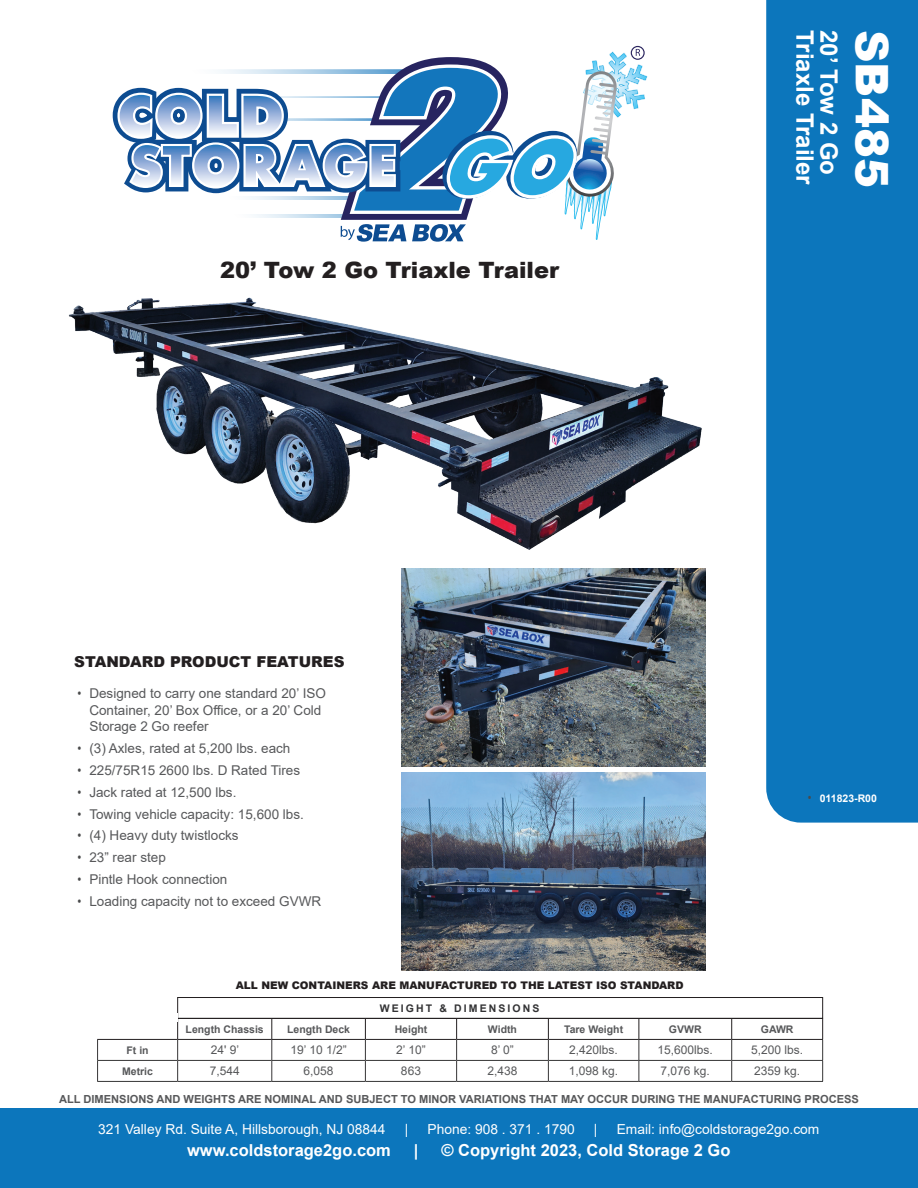
<style>
.page{position:relative;width:918px;height:1188px;background:#fff}
.page>*{position:absolute;margin:0;border:0;box-sizing:border-box;transform-origin:0 0}
.t1{font:900 45px "Arial";color:#fff}
.t2{font:700 24px "Arial";color:#fff}
.t3{font:900 22.5px "Arial";color:#231f20}
.t4{font:700 16.5px "Arial";color:#fff}
.t5{font:900 15px "Arial";color:#231f20}
.t6{font:13.8px "Arial";color:#fff}
.t7{font:13.5px/16.5px "Arial";color:#57585a}
.t8{font:12px "Arial";color:#57585a}
.t9{font:700 11.1px "Arial";color:#57585a}
.t10{font:700 10.5px "Arial";color:#57585a}
.t11{font:900 10.5px "Arial";color:#231f20}
.t12{font:700 10.5px "Arial";letter-spacing:.2em;color:#323234}
.t13{font:700 10.5px "Arial";color:#fff}
.s1{font-family:"Arial Narrow";color:#494a4b}
.s2{font-family:"Arial Narrow";font-weight:400;font-size:12.75px;color:#494a4b}
</style>
<div class="page">
<div style="left:766px;top:0;width:152px;height:823px;background:#0c76bc"></div>
<div style="left:0;top:1108px;width:918px;height:80px;background:#0c76bc"></div>
<svg style="left:112px;top:46px;width:536px;height:196px"></svg>
<hr style="left:97px;top:1060px;width:81px;height:1px;background:#363536">
<svg style="left:97px;top:1040px;width:1px;height:41px"></svg>
<hr style="left:178px;top:1060px;width:94px;height:1px;background:#363536">
<hr style="left:272px;top:1060px;width:93px;height:1px;background:#363536">
<svg style="left:271px;top:1019px;width:1px;height:62px"></svg>
<hr style="left:365px;top:1060px;width:92px;height:1px;background:#363536">
<svg style="left:365px;top:1019px;width:1px;height:62px"></svg>
<hr style="left:457px;top:1060px;width:91px;height:1px;background:#363536">
<svg style="left:456px;top:1019px;width:1px;height:62px"></svg>
<hr style="left:548px;top:1060px;width:91px;height:1px;background:#363536">
<svg style="left:548px;top:1019px;width:1px;height:62px"></svg>
<hr style="left:639px;top:1060px;width:93px;height:1px;background:#363536">
<svg style="left:639px;top:1019px;width:1px;height:62px"></svg>
<hr style="left:732px;top:1060px;width:91px;height:1px;background:#363536">
<svg style="left:731px;top:1019px;width:1px;height:62px"></svg>
<svg style="left:822px;top:1019px;width:1px;height:62px"></svg>
<hr style="left:97px;top:1081px;width:81px;height:1px;background:#363536">
<hr style="left:178px;top:1081px;width:94px;height:1px;background:#363536">
<hr style="left:272px;top:1081px;width:93px;height:1px;background:#363536">
<hr style="left:365px;top:1081px;width:92px;height:1px;background:#363536">
<hr style="left:457px;top:1081px;width:91px;height:1px;background:#363536">
<hr style="left:548px;top:1081px;width:91px;height:1px;background:#363536">
<hr style="left:639px;top:1081px;width:93px;height:1px;background:#363536">
<hr style="left:732px;top:1081px;width:91px;height:1px;background:#363536">
<hr style="left:97px;top:1039px;width:81px;height:1px;background:#231f20">
<svg style="left:177px;top:1022px;width:1px;height:59px"></svg>
<hr style="left:178px;top:1039px;width:94px;height:1px;background:#231f20">
<hr style="left:272px;top:1039px;width:93px;height:1px;background:#231f20">
<hr style="left:365px;top:1039px;width:92px;height:1px;background:#231f20">
<hr style="left:457px;top:1039px;width:91px;height:1px;background:#231f20">
<hr style="left:548px;top:1039px;width:91px;height:1px;background:#231f20">
<hr style="left:639px;top:1039px;width:93px;height:1px;background:#231f20">
<hr style="left:732px;top:1039px;width:91px;height:1px;background:#231f20">
<img style="left:68px;top:297px;width:634px;height:253px">
<img style="left:402px;top:773px;width:303px;height:197px">
<img style="left:402px;top:568px;width:303px;height:198px">
<div style="left:177px;top:997px;width:646px;height:22px;border:1px solid #231f20"></div>
<h3 class="t3" style="left:220px;top:254px;width:341px">20’ Tow 2 Go Triaxle Trailer</h3>
<h2 class="t2" style="left:822px;top:30px;width:157px;rotate:90deg">Triaxle Trailer</h2>
<h2 class="t2" style="left:846px;top:30px;width:146px;rotate:90deg">20’ Tow 2 Go</h2>
<h1 class="t1" style="left:905px;top:30px;width:159px;rotate:90deg">SB485</h1>
<p class="t5" style="left:74px;top:651px;width:272px">STANDARD PRODUCT FEATURES</p>
<p class="t7" style="left:89px;top:685px;width:238px;text-indent:-12px"><span class="s1">•</span> Designed to carry one standard 20’ ISO<br>Container, 20’ Box Office, or a 20’ Cold<br>Storage 2 Go reefer</p>
<p class="t7" style="left:77px;top:740px;width:215px"><span class="s1">•</span> (3) Axles, rated at 5,200 lbs. each</p>
<p class="t7" style="left:77px;top:762px;width:224px"><span class="s1">•</span> 225/75R15 2600 lbs. D Rated Tires</p>
<p class="t7" style="left:77px;top:784px;width:161px"><span class="s1">•</span> Jack rated at 12,500 lbs.</p>
<p class="t7" style="left:77px;top:805px;width:228px"><span class="s1">•</span> Towing vehicle capacity: 15,600 lbs.</p>
<p class="t7" style="left:77px;top:827px;width:163px"><span class="s1">•</span> (4) Heavy duty twistlocks</p>
<p class="t7" style="left:77px;top:849px;width:90px"><span class="s1">•</span> 23” rear step</p>
<p class="t7" style="left:77px;top:871px;width:152px"><span class="s1">•</span> Pintle Hook connection</p>
<p class="t7" style="left:77px;top:893px;width:245px"><span class="s1">•</span> Loading capacity not to exceed GVWR</p>
<p class="t11" style="left:236px;top:978px;width:449px">ALL NEW CONTAINERS ARE MANUFACTURED TO THE LATEST ISO STANDARD</p>
<p class="t12" style="left:380px;top:1001px;width:161px">WEIGHT &amp; DIMENSIONS</p>
<p class="t13" style="left:808px;top:791px;width:71px"><span class="s2">•</span> 011823-R00</p>
<p class="t10" style="left:186px;top:1022px;width:80px">Length Chassis</p>
<p class="t10" style="left:287px;top:1022px;width:65px">Length Deck</p>
<p class="t10" style="left:395px;top:1022px;width:34px">Height</p>
<p class="t10" style="left:488px;top:1022px;width:31px">Width</p>
<p class="t10" style="left:564px;top:1022px;width:61px">Tare Weight</p>
<p class="t10" style="left:669px;top:1022px;width:34px">GVWR</p>
<p class="t10" style="left:761px;top:1022px;width:34px">GAWR</p>
<p class="t10" style="left:127px;top:1043px;width:24px">Ft in</p>
<p class="t8" style="left:211px;top:1042px;width:30px">24' 9’</p>
<p class="t8" style="left:290px;top:1042px;width:58px">19’ 10 1/2”</p>
<p class="t8" style="left:396px;top:1042px;width:31px">2’ 10”</p>
<p class="t8" style="left:491px;top:1042px;width:24px">8’ 0”</p>
<p class="t8" style="left:569px;top:1042px;width:50px">2,420lbs.</p>
<p class="t8" style="left:658px;top:1042px;width:57px">15,600lbs.</p>
<p class="t8" style="left:751px;top:1042px;width:54px">5,200 lbs.</p>
<p class="t10" style="left:122px;top:1064px;width:32px">Metric</p>
<p class="t8" style="left:210px;top:1063px;width:32px">7,544</p>
<p class="t8" style="left:304px;top:1063px;width:32px">6,058</p>
<p class="t8" style="left:401px;top:1063px;width:22px">863</p>
<p class="t8" style="left:487px;top:1063px;width:32px">2,438</p>
<p class="t8" style="left:569px;top:1063px;width:51px">1,098 kg.</p>
<p class="t8" style="left:661px;top:1063px;width:51px">7,076 kg.</p>
<p class="t8" style="left:754px;top:1063px;width:48px">2359 kg.</p>
<p class="t9" style="left:59px;top:1091px;width:801px">ALL DIMENSIONS AND WEIGHTS ARE NOMINAL AND SUBJECT TO MINOR VARIATIONS THAT MAY OCCUR DURING THE MANUFACTURING PROCESS</p>
<p class="t6" style="left:98px;top:1120px;width:289px">321 Valley Rd. Suite A, Hillsborough, NJ 08844</p>
<p class="t6" style="left:405px;top:1120px;width:5px">|</p>
<p class="t6" style="left:427px;top:1120px;width:149px">Phone: 908 . 371 . 1790</p>
<p class="t6" style="left:594px;top:1120px;width:5px">|</p>
<p class="t6" style="left:617px;top:1120px;width:204px">Email: info@coldstorage2go.com</p>
<p class="t4" style="left:187px;top:1139px;width:205px">www.coldstorage2go.com</p>
<p class="t4" style="left:414px;top:1139px;width:6px">|</p>
<p class="t4" style="left:441px;top:1139px;width:291px">© Copyright 2023, Cold Storage 2 Go</p>
</div>
